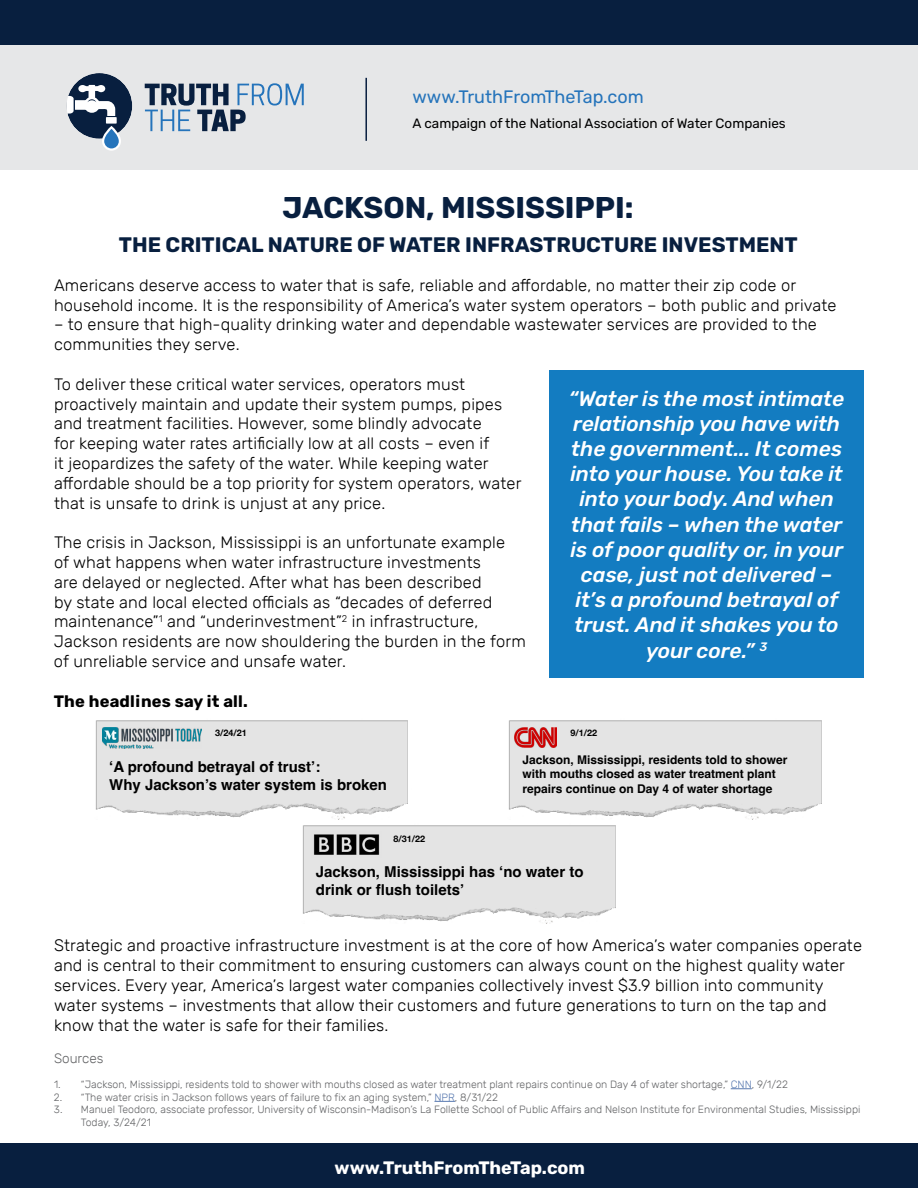
<style>
.page{position:relative;width:918px;height:1188px;background:#fff}
.page>*{position:absolute;margin:0;border:0;box-sizing:border-box;transform-origin:0 0}
.t1{font:700 30px "Rubik";color:#081f3f}
.t2{font:italic 500 21px/25.2px "Rubik";color:#fff;text-align:center}
.t3{font:700 21px "Rubik";color:#081f3f}
.t4{font:700 18px "Rubik";color:#fff}
.t5{font:18px "Rubik";color:#2574bb}
.t6{font:300 16.5px/19.8px "Rubik";letter-spacing:.01em;color:#000}
.t7{font:700 16.5px "Rubik";letter-spacing:.01em;color:#000}
.t8{font:700 15px/18px "Helvetica";color:#000}
.t9{font:13.5px "Rubik";color:#000}
.t10{font:300 13.5px "Rubik";color:#636466}
.t11{font:700 12px/14.4px "Helvetica";color:#000}
.t12{font:300 10.5px/12.6px "Rubik";color:#636466}
.t13{font:700 9px "Helvetica Neue";color:#000}
.s1{color:#5879b0}
</style>
<div class="page">
<img style="left:95px;top:720px;width:313px;height:100px">
<div style="left:0;top:1143px;width:918px;height:45px;background:#081f3f"></div>
<div style="left:0;top:0;width:918px;height:45px;background:#081f3f"></div>
<div style="left:0;top:45px;width:918px;height:125px;background:#e6e7e8"></div>
<svg style="left:145px;top:83px;width:159px;height:48px"></svg>
<svg style="left:66px;top:73px;width:67px;height:78px"></svg>
<hr style="left:365px;top:78px;width:2px;height:63px;background:#081f3f">
<div style="left:549px;top:370px;width:315px;height:308px;background:#137cc1"></div>
<img style="left:508px;top:720px;width:314px;height:100px">
<img style="left:302px;top:825px;width:314px;height:99px">
<img style="left:103px;top:728px;width:99px;height:20px">
<img style="left:515px;top:728px;width:41px;height:19px">
<img style="left:311px;top:832px;width:70px;height:26px">
<svg style="left:731px;top:1088px;width:21px;height:1px"></svg>
<svg style="left:434px;top:1101px;width:21px;height:1px"></svg>
<p class="t5" style="left:412px;top:87px;width:233px">www.TruthFromTheTap.com</p>
<p class="t9" style="left:412px;top:116px;width:375px">A campaign of the National Association of Water Companies</p>
<h1 class="t1" style="left:283px;top:191px;width:353px">JACKSON, MISSISSIPPI:</h1>
<p class="t3" style="left:119px;top:233px;width:681px">THE CRITICAL NATURE OF WATER INFRASTRUCTURE INVESTMENT</p>
<p class="t6" style="left:54px;top:276px;width:784px">Americans deserve access to water that is safe, reliable and affordable, no matter their zip code or household income. It is the responsibility of America’s water system operators – both public and private</p>
<p class="t6" style="left:54px;top:315px;width:764px">– to ensure that high-quality drinking water and dependable wastewater services are provided to the communities they serve.</p>
<p class="t6" style="left:54px;top:375px;width:469px">To deliver these critical water services, operators must proactively maintain and update their system pumps, pipes and treatment facilities. However, some blindly advocate<br>for keeping water rates artificially low at all costs – even if<br>it jeopardizes the safety of the water. While keeping water affordable should be a top priority for system operators, water that is unsafe to drink is unjust at any price.</p>
<p class="t6" style="left:54px;top:533px;width:473px">The crisis in Jackson, Mississippi is an unfortunate example<br>of what happens when water infrastructure investments<br>are delayed or neglected. After what has been described<br>by state and local elected officials as “decades of deferred maintenance”<sup>1</sup> and “underinvestment”<sup>2</sup> in infrastructure, Jackson residents are now shouldering the burden in the form of unreliable service and unsafe water.</p>
<p class="t7" style="left:54px;top:692px;width:195px">The headlines say it all.</p>
<p class="t2" style="left:569px;top:386px;width:277px">“Water is the most intimate relationship you have with the government... It comes into your house. You take it into your body. And when that fails – when the water is of poor quality or, in your case, just not delivered – it’s a profound betrayal of trust. And it shakes you to your core.” <sup>3</sup></p>
<p class="t13" style="left:215px;top:726px;width:33px">3/24/21</p>
<p class="t8" style="left:109px;top:759px;width:279px">‘A profound betrayal of trust’:<br>Why Jackson’s water system is broken</p>
<p class="t13" style="left:394px;top:832px;width:33px">8/31/22</p>
<p class="t13" style="left:571px;top:726px;width:28px">9/1/22</p>
<p class="t11" style="left:523px;top:754px;width:266px">Jackson, Mississippi, residents told to shower with mouths closed as water treatment plant repairs continue on Day 4 of water shortage</p>
<p class="t8" style="left:316px;top:864px;width:269px">Jackson, Mississippi has ‘no water to drink or flush toilets’</p>
<p class="t6" style="left:54px;top:936px;width:810px">Strategic and proactive infrastructure investment is at the core of how America’s water companies operate and is central to their commitment to ensuring customers can always count on the highest quality water services. Every year, America’s largest water companies collectively invest $3.9 billion into community water systems – investments that allow their customers and future generations to turn on the tap and know that the water is safe for their families.</p>
<p class="t10" style="left:54px;top:1051px;width:51px">Sources</p>
<p class="t12" style="left:54px;top:1079px;width:735px">1. “Jackson, Mississippi, residents told to shower with mouths closed as water treatment plant repairs continue on Day 4 of water shortage,” <span class="s1">CNN</span>, 9/1/22</p>
<p class="t12" style="left:54px;top:1091px;width:445px">2. “The water crisis in Jackson follows years of failure to fix an aging system,” <span class="s1">NPR</span>, 8/31/22</p>
<p class="t12" style="left:81px;top:1104px;width:781px;text-indent:-27px">3. Manuel Teodoro, associate professor, University of Wisconsin-Madison’s La Follette School of Public Affairs and Nelson Institute for Environmental Studies, Mississippi<br>Today, 3/24/21</p>
<p class="t4" style="left:335px;top:1158px;width:252px">www.TruthFromTheTap.com</p>
</div>
